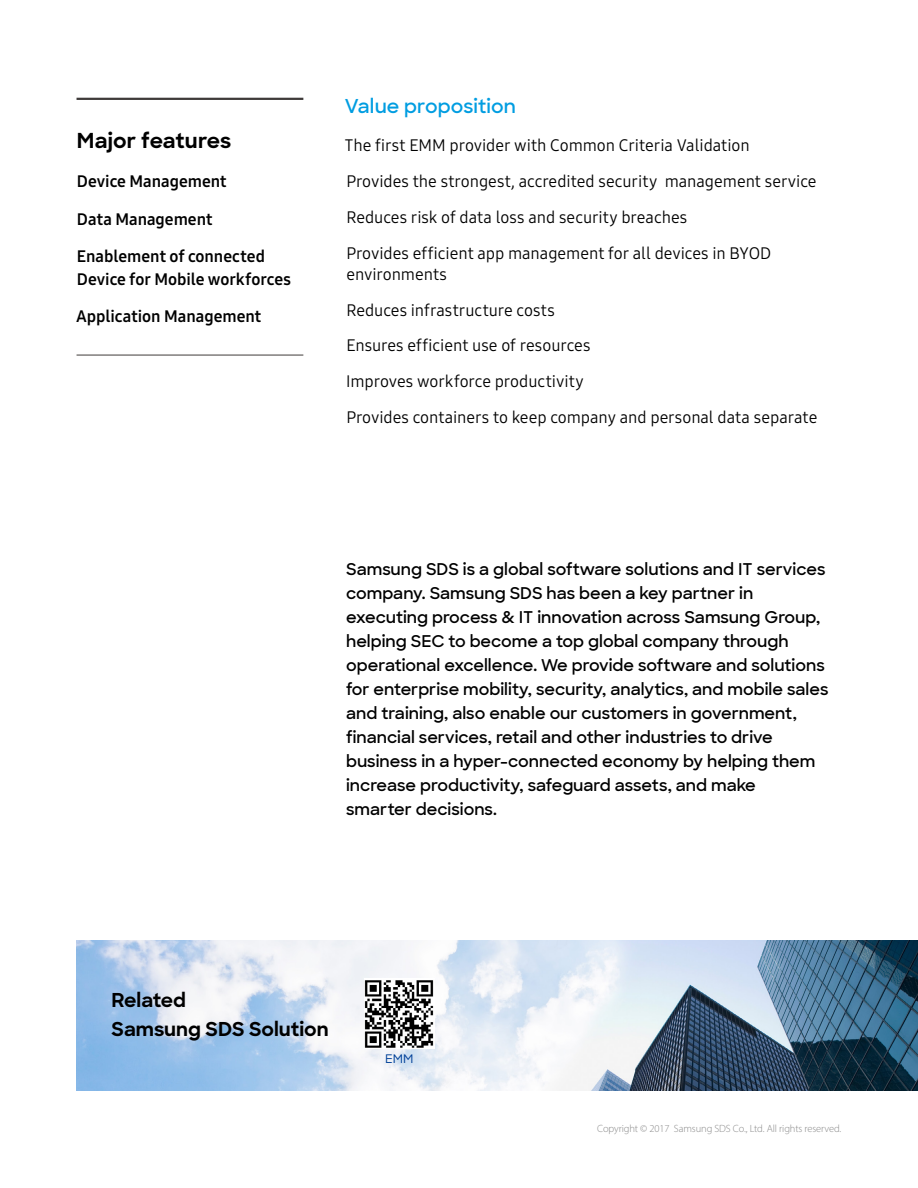
<style>
.page{position:relative;width:918px;height:1188px;background:#fff}
.page>*{position:absolute;margin:0;border:0;box-sizing:border-box;transform-origin:0 0}
.t1{font:700 21px "Sharp Sans";letter-spacing:.005em;color:#000}
.t2{font:700 19.5px/28.5px "Sharp Sans";color:#000}
.t3{font:600 19.5px "Sharp Sans";letter-spacing:.005em;color:#009de1}
.t4{font:600 16.5px/24px "Sharp Sans";color:#000}
.t5{font:16.5px/35.8px "Samsung One Latin Compact 400";letter-spacing:-.005em;color:#000}
.t6{font:16.5px/22.5px "Samsung One Latin Compact 700";color:#000}
.t7{font:500 12px "Sharp Sans";color:#004098}
.t8{font:300 10.5px "Myriad Pro";letter-spacing:-.01em;color:#898989}
</style>
<div class="page">
<img style="left:77px;top:940px;width:841px;height:150px">
<hr style="left:77px;top:98px;width:226px;height:2px;background:#3f3b3a">
<hr style="left:77px;top:354px;width:226px;height:1px;background:#3f3b3a">
<img style="left:364px;top:978px;width:70px;height:70px">
<p class="t1" style="left:77px;top:125px;width:156px">Major features</p>
<p class="t6" style="left:77px;top:170px;width:151px">Device Management</p>
<p class="t6" style="left:77px;top:207px;width:137px">Data Management</p>
<p class="t6" style="left:77px;top:245px;width:215px">Enablement of connected<br>Device for Mobile workforces</p>
<p class="t6" style="left:76px;top:305px;width:187px">Application Management</p>
<p class="t3" style="left:345px;top:91px;width:173px">Value proposition</p>
<p class="t5" style="left:345px;top:127px;width:473px">The first EMM provider with Common Criteria Validation Provides the strongest, accredited security management service Reduces risk of data loss and security breaches<br>Provides efficient app management for all devices in BYOD</p>
<p class="t5" style="left:346px;top:256px;width:473px">environments<br>Reduces infrastructure costs<br>Ensures efficient use of resources<br>Improves workforce productivity<br>Provides containers to keep company and personal data separate</p>
<p class="t4" style="left:346px;top:556px;width:484px">Samsung SDS is a global software solutions and IT services company. Samsung SDS has been a key partner in executing process &amp; IT innovation across Samsung Group, helping SEC to become a top global company through operational excellence. We provide software and solutions for enterprise mobility, security, analytics, and mobile sales and training, also enable our customers in government, financial services, retail and other industries to drive business in a hyper-connected economy by helping them increase productivity, safeguard assets, and make<br>smarter decisions.</p>
<p class="t2" style="left:112px;top:984px;width:219px">Related<br>Samsung SDS Solution</p>
<p class="t7" style="left:385px;top:1049px;width:30px">EMM</p>
<p class="t8" style="left:597px;top:1121px;width:246px">Copyright © 2017 Samsung SDS Co., Ltd. All rights reserved.</p>
</div>
